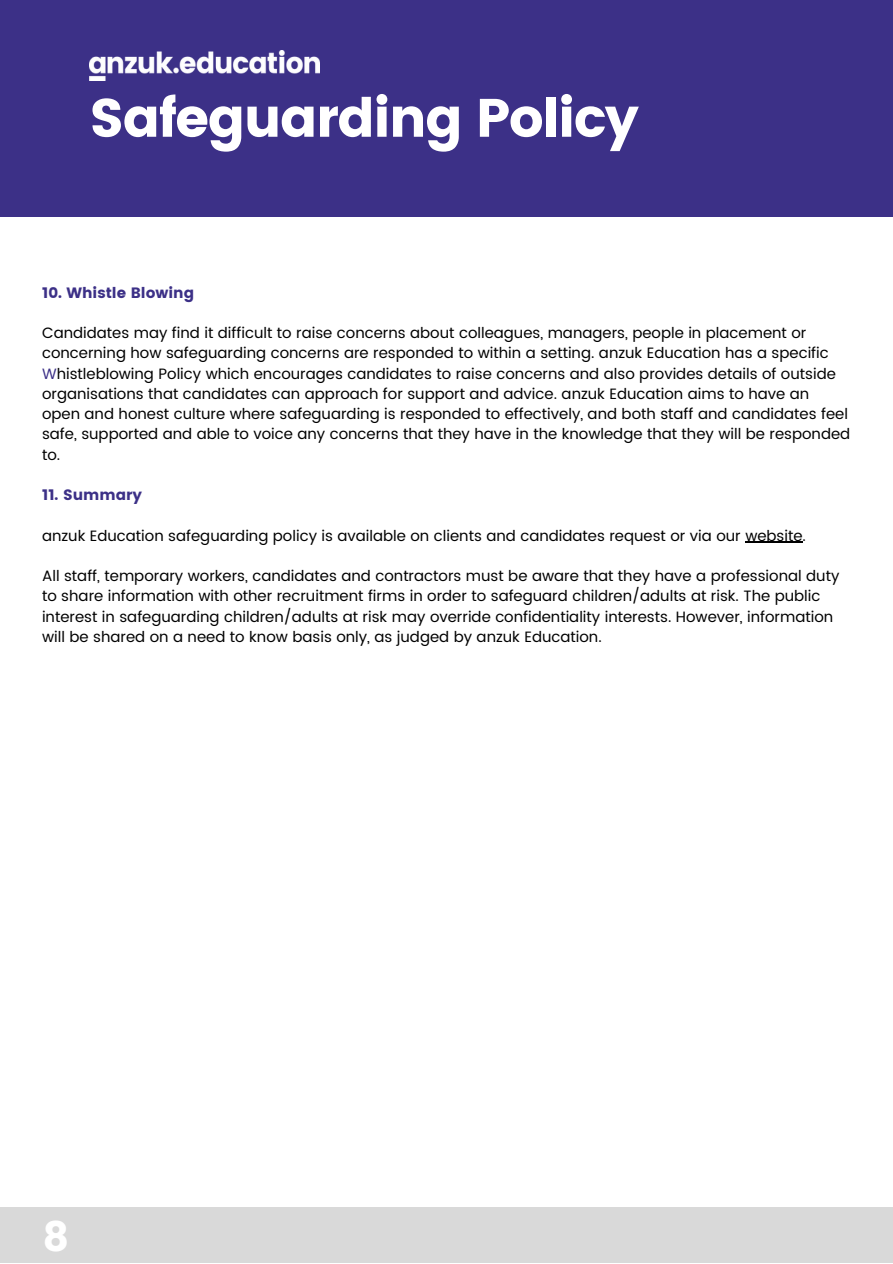
<style>
.page{position:relative;width:893px;height:1264px;background:#fff}
.page>*{position:absolute;margin:0;border:0;box-sizing:border-box;transform-origin:0 0}
.t1{font:54px "Poppins";letter-spacing:-.03em;color:#fff}
.t2{font:40.5px "Poppins";color:#fff}
.t3{font:15px/20.2px "Poppins";color:#000}
.t4{font:15px "Poppins";color:#3c3087}
.s1{color:#3c3087}
</style>
<div class="page">
<div style="left:0;top:0;width:892px;height:217px;background:#3c3087"></div>
<img style="left:89px;top:51px;width:231px;height:29px">
<hr style="left:745px;top:542px;width:57px;height:1px;background:#000">
<div style="left:0;top:1207px;width:892px;height:55px;background:#d9d9d9"></div>
<h1 class="t1" style="left:89px;top:86px;width:551px">Safeguarding Policy</h1>
<p class="t4" style="left:42px;top:284px;width:154px">10. Whistle Blowing</p>
<p class="t3" style="left:42px;top:323px;width:809px">Candidates may find it difficult to raise concerns about colleagues, managers, people in placement or concerning how safeguarding concerns are responded to within a setting. anzuk Education has a specific <span class="s1">W</span>histleblowing Policy which encourages candidates to raise concerns and also provides details of outside organisations that candidates can approach for support and advice. anzuk Education aims to have an open and honest culture where safeguarding is responded to effectively, and both staff and candidates feel safe, supported and able to voice any concerns that they have in the knowledge that they will be responded to.</p>
<p class="t4" style="left:42px;top:486px;width:102px">11. Summary</p>
<p class="t3" style="left:42px;top:526px;width:765px">anzuk Education safeguarding policy is available on clients and candidates request or via our website.</p>
<p class="t3" style="left:42px;top:566px;width:798px">All staff, temporary workers, candidates and contractors must be aware that they have a professional duty to share information with other recruitment firms in order to safeguard children/adults at risk. The public interest in safeguarding children/adults at risk may override confidentiality interests. However, information will be shared on a need to know basis only, as judged by anzuk Education.</p>
<h2 class="t2" style="left:43px;top:1213px;width:28px">8</h2>
</div>
